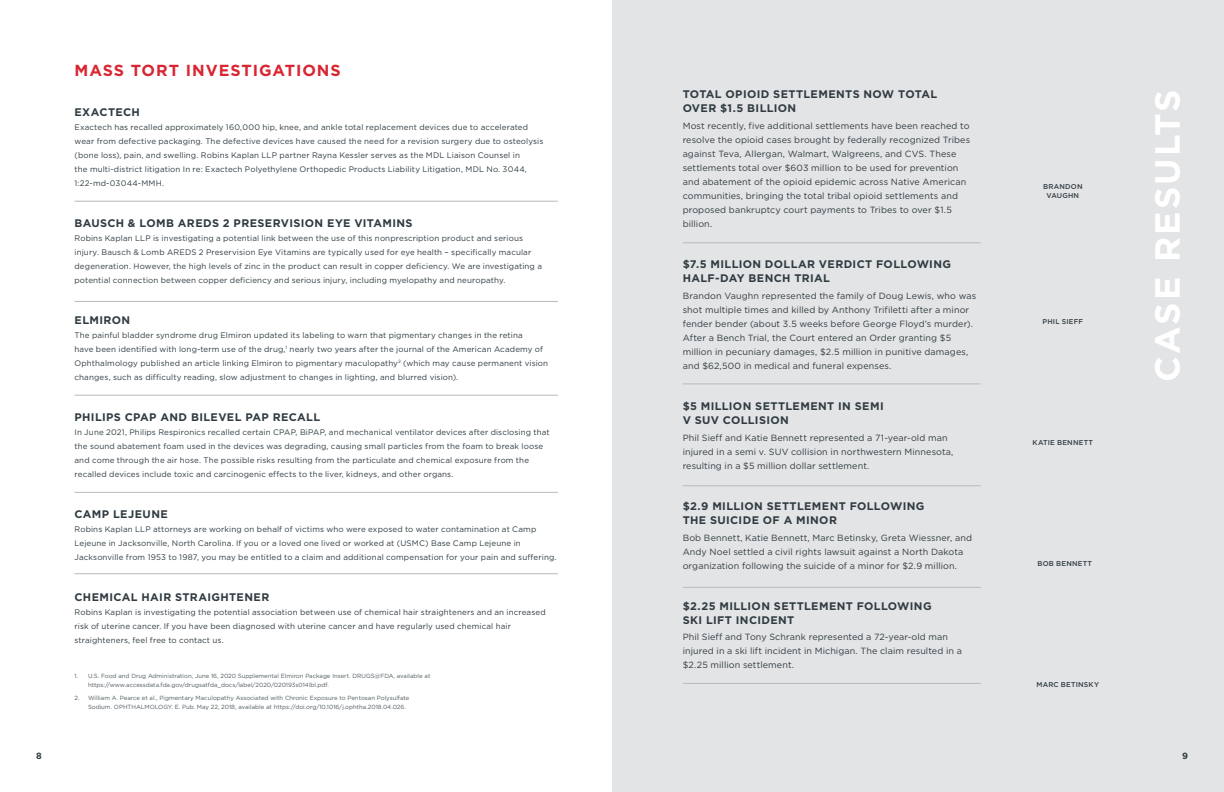
<style>
.page{position:relative;width:1224px;height:792px;background:#fff}
.page>*{position:absolute;margin:0;border:0;box-sizing:border-box;transform-origin:0 0}
.t1{font:700 35px "Gotham";letter-spacing:.06em;color:#fff}
.t2{font:700 16px "Gotham";letter-spacing:.06em;color:#d92632}
.t3{font:700 11px/14px "Gotham";letter-spacing:.035em;color:#303c42}
.t4{font:9px/14px "Gotham";letter-spacing:.01em;color:#303c42}
.t5{font:700 9px "Gotham";color:#303c42}
.t6{font:8px/14px "Gotham";letter-spacing:.015em;color:#303c42}
.t7{font:500 7px/9px "Gotham";letter-spacing:.03em;color:#303c42;text-align:center}
.t8{font:6px/9px "Gotham";color:#4f5a60}
</style>
<div class="page">
<hr style="left:75px;top:201px;width:483px;height:1px;background:#bbb9ba">
<hr style="left:75px;top:301px;width:483px;height:1px;background:#bbb9ba">
<hr style="left:75px;top:492px;width:483px;height:1px;background:#bbb9ba">
<hr style="left:75px;top:573px;width:483px;height:1px;background:#bbb9ba">
<hr style="left:75px;top:395px;width:483px;height:1px;background:#bbb9ba">
<div style="left:612px;top:0;width:612px;height:792px;background:#e3e4e6"></div>
<hr style="left:683px;top:242px;width:298px;height:1px;background:#bbb9ba">
<hr style="left:683px;top:383px;width:298px;height:1px;background:#bbb9ba">
<hr style="left:683px;top:485px;width:298px;height:1px;background:#bbb9ba">
<hr style="left:683px;top:587px;width:298px;height:1px;background:#bbb9ba">
<hr style="left:683px;top:683px;width:298px;height:1px;background:#bbb9ba">
<p class="t5" style="left:36px;top:750px;width:7px">8</p>
<h2 class="t2" style="left:75px;top:60px;width:268px">MASS TORT INVESTIGATIONS</h2>
<h3 class="t3" style="left:75px;top:105px;width:67px">EXACTECH</h3>
<p class="t6" style="left:75px;top:120px;width:470px">Exactech has recalled approximately 160,000 hip, knee, and ankle total replacement devices due to accelerated wear from defective packaging. The defective devices have caused the need for a revision surgery due to osteolysis (bone loss), pain, and swelling. Robins Kaplan LLP partner Rayna Kessler serves as the MDL Liaison Counsel in<br>the multi-district litigation In re: Exactech Polyethylene Orthopedic Products Liability Litigation, MDL No. 3044, 1:22-md-03044-MMH.</p>
<h3 class="t3" style="left:75px;top:216px;width:340px">BAUSCH &amp; LOMB AREDS 2 PRESERVISION EYE VITAMINS</h3>
<p class="t6" style="left:75px;top:231px;width:469px">Robins Kaplan LLP is investigating a potential link between the use of this nonprescription product and serious injury. Bausch &amp; Lomb AREDS 2 Preservision Eye Vitamins are typically used for eye health – specifically macular degeneration. However, the high levels of zinc in the product can result in copper deficiency. We are investigating a potential connection between copper deficiency and serious injury, including myelopathy and neuropathy.</p>
<h3 class="t3" style="left:75px;top:313px;width:57px">ELMIRON</h3>
<p class="t6" style="left:75px;top:328px;width:475px">The painful bladder syndrome drug Elmiron updated its labeling to warn that pigmentary changes in the retina<br>have been identified with long-term use of the drug,<sup>1</sup> nearly two years after the journal of the American Academy of Ophthalmology published an article linking Elmiron to pigmentary maculopathy<sup>2</sup> (which may cause permanent vision changes, such as difficulty reading, slow adjustment to changes in lighting, and blurred vision).</p>
<h3 class="t3" style="left:75px;top:410px;width:247px">PHILIPS CPAP AND BILEVEL PAP RECALL</h3>
<p class="t6" style="left:75px;top:425px;width:477px">In June 2021, Philips Respironics recalled certain CPAP, BiPAP, and mechanical ventilator devices after disclosing that the sound abatement foam used in the devices was degrading, causing small particles from the foam to break loose and come through the air hose. The possible risks resulting from the particulate and chemical exposure from the recalled devices include toxic and carcinogenic effects to the liver, kidneys, and other organs.</p>
<h3 class="t3" style="left:75px;top:507px;width:95px">CAMP LEJEUNE</h3>
<p class="t6" style="left:75px;top:522px;width:484px">Robins Kaplan LLP attorneys are working on behalf of victims who were exposed to water contamination at Camp<br>Lejeune in Jacksonville, North Carolina. If you or a loved one lived or worked at (USMC) Base Camp Lejeune in<br>Jacksonville from 1953 to 1987, you may be entitled to a claim and additional compensation for your pain and suffering.</p>
<h3 class="t3" style="left:75px;top:590px;width:196px">CHEMICAL HAIR STRAIGHTENER</h3>
<p class="t6" style="left:75px;top:605px;width:473px">Robins Kaplan is investigating the potential association between use of chemical hair straighteners and an increased risk of uterine cancer. If you have been diagnosed with uterine cancer and have regularly used chemical hair straighteners, feel free to contact us.</p>
<p class="t8" style="left:88px;top:671px;width:344px;text-indent:-14px">1. U.S. Food and Drug Administration, June 16, 2020 Supplemental Elmiron Package Insert. DRUGS@FDA, available at https://www.accessdata.fda.gov/drugsatfda_docs/label/2020/020193s014lbl.pdf.</p>
<p class="t8" style="left:88px;top:693px;width:323px;text-indent:-14px">2. William A. Pearce et al., Pigmentary Maculopathy Associated with Chronic Exposure to Pentosan Polysulfate<br>Sodium. OPHTHALMOLOGY. E. Pub. May 22, 2018, available at https://doi.org/10.1016/j.ophtha.2018.04.026.</p>
<h3 class="t3" style="left:683px;top:87px;width:256px">TOTAL OPIOID SETTLEMENTS NOW TOTAL<br>OVER $1.5 BILLION</h3>
<p class="t4" style="left:683px;top:119px;width:289px">Most recently, five additional settlements have been reached to resolve the opioid cases brought by federally recognized Tribes against Teva, Allergan, Walmart, Walgreens, and CVS. These settlements total over $603 million to be used for prevention and abatement of the opioid epidemic across Native American communities, bringing the total tribal opioid settlements and proposed bankruptcy court payments to Tribes to over $1.5 billion.</p>
<h3 class="t3" style="left:683px;top:257px;width:270px">$7.5 MILLION DOLLAR VERDICT FOLLOWING<br>HALF-DAY BENCH TRIAL</h3>
<p class="t4" style="left:683px;top:288px;width:295px">Brandon Vaughn represented the family of Doug Lewis, who was shot multiple times and killed by Anthony Trifiletti after a minor fender bender (about 3.5 weeks before George Floyd’s murder).<br>After a Bench Trial, the Court entered an Order granting $5 million in pecuniary damages, $2.5 million in punitive damages, and $62,500 in medical and funeral expenses.</p>
<h3 class="t3" style="left:683px;top:399px;width:203px">$5 MILLION SETTLEMENT IN SEMI<br>V SUV COLLISION</h3>
<p class="t4" style="left:683px;top:430px;width:272px">Phil Sieff and Katie Bennett represented a 71-year-old man injured in a semi v. SUV collision in northwestern Minnesota, resulting in a $5 million dollar settlement.</p>
<h3 class="t3" style="left:683px;top:499px;width:243px">$2.9 MILLION SETTLEMENT FOLLOWING<br>THE SUICIDE OF A MINOR</h3>
<p class="t4" style="left:683px;top:530px;width:291px">Bob Bennett, Katie Bennett, Marc Betinsky, Greta Wiessner, and<br>Andy Noel settled a civil rights lawsuit against a North Dakota organization following the suicide of a minor for $2.9 million.</p>
<h3 class="t3" style="left:683px;top:599px;width:251px">$2.25 MILLION SETTLEMENT FOLLOWING<br>SKI LIFT INCIDENT</h3>
<p class="t4" style="left:683px;top:630px;width:281px">Phil Sieff and Tony Schrank represented a 72-year-old man injured in a ski lift incident in Michigan. The claim resulted in a $2.25 million settlement.</p>
<p class="t7" style="left:1043px;top:182px;width:41px">BRANDON<br>VAUGHN</p>
<p class="t7" style="left:1043px;top:317px;width:42px">PHIL SIEFF</p>
<p class="t7" style="left:1033px;top:438px;width:62px">KATIE BENNETT</p>
<p class="t7" style="left:1038px;top:559px;width:56px">BOB BENNETT</p>
<p class="t7" style="left:1036px;top:680px;width:64px">MARC BETINSKY</p>
<h1 class="t1" style="left:1144px;top:382px;width:294px;rotate:-90deg">CASE RESULTS</h1>
<p class="t5" style="left:1182px;top:750px;width:7px">9</p>
</div>
